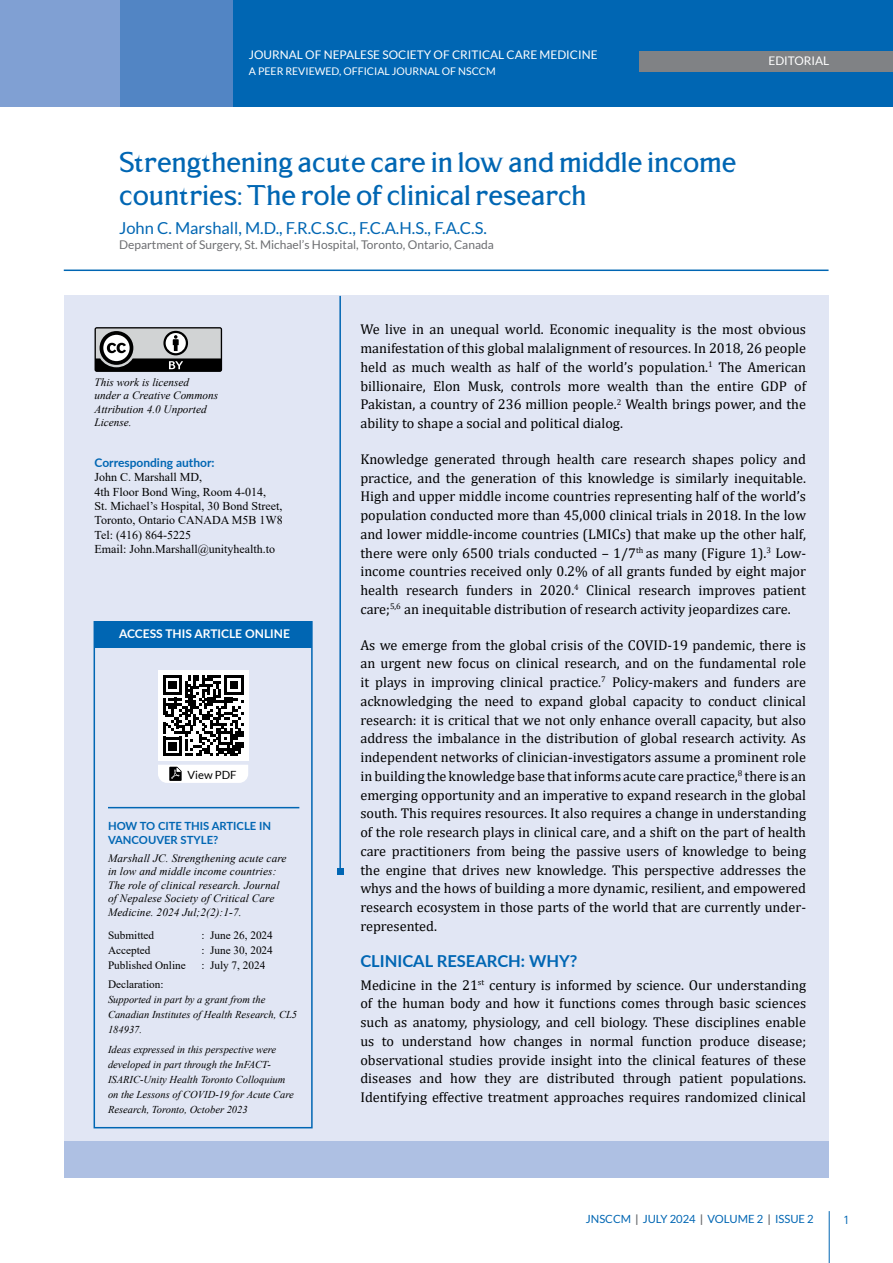
<style>
.page{position:relative;width:893px;height:1263px;background:#fff}
.page>*{position:absolute;margin:0;border:0;box-sizing:border-box;transform-origin:0 0}
.t1{font:22.5px/33px "CALLIMBA";color:#0066b3}
.t2{font:16.5px "Lato";color:#0066b3}
.t3{font:700 16.5px "Lato";color:#0066b3}
.t4{font:14.25px/18.8px "Cambria";color:#000;text-align:justify}
.t5{font:12px/14.4px "Times New Roman";color:#000}
.t6{font:12px "Lato";color:#6d6e71}
.t7{font:700 12px "Lato";color:#fff}
.t8{font:700 12px "Lato";color:#0066b3}
.t9{font:12px "Metropolis";color:#0066b3}
.t10{font:11.85px "Lato";color:#fff}
.t11{font:italic 11.25px/13.5px "Times New Roman";letter-spacing:.01em;color:#000}
.t12{font:11.25px "Times New Roman";color:#000}
.t13{font:700 11.25px/13.5px "Lato";color:#0066b3}
.t14{font:11.25px "Lato";color:#0066b3}
.t15{font:11.25px "Lato";color:#000}
.t16{font:italic 10.5px/15px "Times New Roman";color:#000}
.t17{font:10.5px "Lato";color:#fff}
.s1{font-weight:700;color:#6d6e71}
</style>
<div class="page">
<div style="left:65px;top:296px;width:764px;height:882px;background:#e1e6f4"></div>
<div style="left:0;top:0;width:460px;height:106px;background:#5285c4"></div>
<hr style="left:64px;top:270px;width:764px;height:1px;background:#0066b3">
<div style="left:234px;top:0;width:659px;height:106px;background:#0066b3"></div>
<div style="left:639px;top:51px;width:254px;height:20px;background:#808285"></div>
<div style="left:0;top:0;width:119px;height:106px;background:#80a0d3"></div>
<svg style="left:95px;top:327px;width:127px;height:45px;background:#808181"></svg>
<div style="left:65px;top:1142px;width:764px;height:36px;background:#aec0e3"></div>
<div style="left:94px;top:621px;width:219px;height:507px;border:2px solid #0066b3"></div>
<div style="left:94px;top:622px;width:218px;height:26px;background:#0066b3"></div>
<hr style="left:108px;top:807px;width:191px;height:1px;background:#0066b3">
<div style="left:158px;top:671px;width:90px;height:90px;background:#fff"></div>
<svg style="left:163px;top:676px;width:81px;height:80px"></svg>
<svg style="left:158px;top:765px;width:90px;height:18px;background:#e8e8e8"></svg>
<hr style="left:339px;top:296px;width:2px;height:576px;background:#0066b3">
<svg style="left:337px;top:869px;width:6px;height:6px"></svg>
<hr style="left:829px;top:1211px;width:1px;height:52px;background:#0066b3">
<p class="t10" style="left:249px;top:48px;width:350px">JOURNAL OF NEPALESE SOCIETY OF CRITICAL CARE MEDICINE</p>
<p class="t17" style="left:249px;top:66px;width:248px">A PEER REVIEWED, OFFICIAL JOURNAL OF NSCCM</p>
<h1 class="t1" style="left:119px;top:145px;width:619px">Strengthening acute care in low and middle income countries: The role of clinical research</h1>
<p class="t2" style="left:119px;top:219px;width:369px">John C. Marshall, M.D., F.R.C.S.C., F.C.A.H.S., F.A.C.S.</p>
<p class="t6" style="left:119px;top:238px;width:376px">Department of Surgery, St. Michael’s Hospital, Toronto, Ontario, Canada</p>
<p class="t10" style="left:768px;top:54px;width:62px">EDITORIAL</p>
<p class="t11" style="left:95px;top:375px;width:125px">This work is licensed under a Creative Commons<br>Attribution 4.0 Unported<br>License.</p>
<p class="t8" style="left:95px;top:454px;width:122px">Corresponding author:</p>
<p class="t5" style="left:95px;top:470px;width:190px">John C. Marshall MD,<br>4th Floor Bond Wing, Room 4-014,<br>St. Michael’s Hospital, 30 Bond Street,<br>Toronto, Ontario CANADA M5B 1W8<br>Tel: (416) 864-5225<br>Email: John.Marshall@unityhealth.to</p>
<p class="t7" style="left:119px;top:625px;width:172px">ACCESS THIS ARTICLE ONLINE</p>
<p class="t15" style="left:188px;top:768px;width:51px">View PDF</p>
<p class="t13" style="left:108px;top:819px;width:165px">HOW TO CITE THIS ARTICLE IN<br>VANCOUVER STYLE?</p>
<p class="t11" style="left:108px;top:851px;width:180px">Marshall JC. Strengthening acute care in low and middle income countries:<br>The role of clinical research. Journal of Nepalese Society of Critical Care Medicine. 2024 Jul;2(2):1-7.</p>
<p class="t12" style="left:108px;top:927px;width:48px">Submitted</p>
<p class="t12" style="left:202px;top:927px;width:73px">: June 26, 2024</p>
<p class="t12" style="left:108px;top:942px;width:44px">Accepted</p>
<p class="t12" style="left:202px;top:942px;width:73px">: June 30, 2024</p>
<p class="t12" style="left:108px;top:957px;width:79px">Published Online</p>
<p class="t12" style="left:202px;top:957px;width:65px">: July 7, 2024</p>
<p class="t12" style="left:108px;top:977px;width:57px">Declaration:</p>
<p class="t16" style="left:108px;top:992px;width:191px">Supported in part by a grant from the<br>Canadian Institutes of Health Research, CL5<br>184937.</p>
<p class="t16" style="left:108px;top:1041px;width:187px">Ideas expressed in this perspective were developed in part through the InFACT-ISARIC-Unity Health Toronto Colloquium on the Lessons of COVID-19 for Acute Care Research, Toronto, October 2023</p>
<p class="t4" style="left:360px;top:320px;width:447px">We live in an unequal world. Economic inequality is the most obvious manifestation of this global malalignment of resources. In 2018, 26 people held as much wealth as half of the world’s population.<sup>1</sup> The American billionaire, Elon Musk, controls more wealth than the entire GDP of Pakistan, a country of 236 million people.<sup>2</sup> Wealth brings power, and the ability to shape a social and political dialog.</p>
<p class="t4" style="left:360px;top:449px;width:447px">Knowledge generated through health care research shapes policy and practice, and the generation of this knowledge is similarly inequitable.<br>High and upper middle income countries representing half of the world’s population conducted more than 45,000 clinical trials in 2018. In the low and lower middle-income countries (LMICs) that make up the other half, there were only 6500 trials conducted – 1/7<sup>th</sup> as many (Figure 1).<sup>3</sup> Low&shy;income countries received only 0.2% of all grants funded by eight major health research funders in 2020.<sup>4</sup> Clinical research improves patient care;<sup>5,6</sup> an inequitable distribution of research activity jeopardizes care.</p>
<p class="t4" style="left:360px;top:635px;width:447px">As we emerge from the global crisis of the COVID-19 pandemic, there is an urgent new focus on clinical research, and on the fundamental role it plays in improving clinical practice.<sup>7</sup> Policy-makers and funders are acknowledging the need to expand global capacity to conduct clinical research: it is critical that we not only enhance overall capacity, but also address the imbalance in the distribution of global research activity. As independent networks of clinician-investigators assume a prominent role in building the knowledge base that informs acute care practice,<sup>8</sup> there is an emerging opportunity and an imperative to expand research in the global south. This requires resources. It also requires a change in understanding of the role research plays in clinical care, and a shift on the part of health care practitioners from being the passive users of knowledge to being the engine that drives new knowledge. This perspective addresses the whys and the hows of building a more dynamic, resilient, and empowered research ecosystem in those parts of the world that are currently under&shy;represented.</p>
<p class="t3" style="left:360px;top:948px;width:219px">CLINICAL RESEARCH: WHY?</p>
<p class="t4" style="left:360px;top:975px;width:447px">Medicine in the 21<sup>st</sup> century is informed by science. Our understanding of the human body and how it functions comes through basic sciences such as anatomy, physiology, and cell biology. These disciplines enable us to understand how changes in normal function produce disease; observational studies provide insight into the clinical features of these diseases and how they are distributed through patient populations.<br>Identifying effective treatment approaches requires randomized clinical</p>
<p class="t14" style="left:586px;top:1213px;width:229px">JNSCCM <span class="s1">|</span> JULY 2024 <span class="s1">|</span> VOLUME 2 <span class="s1">|</span> ISSUE 2</p>
<p class="t9" style="left:844px;top:1212px;width:6px">1</p>
</div>
